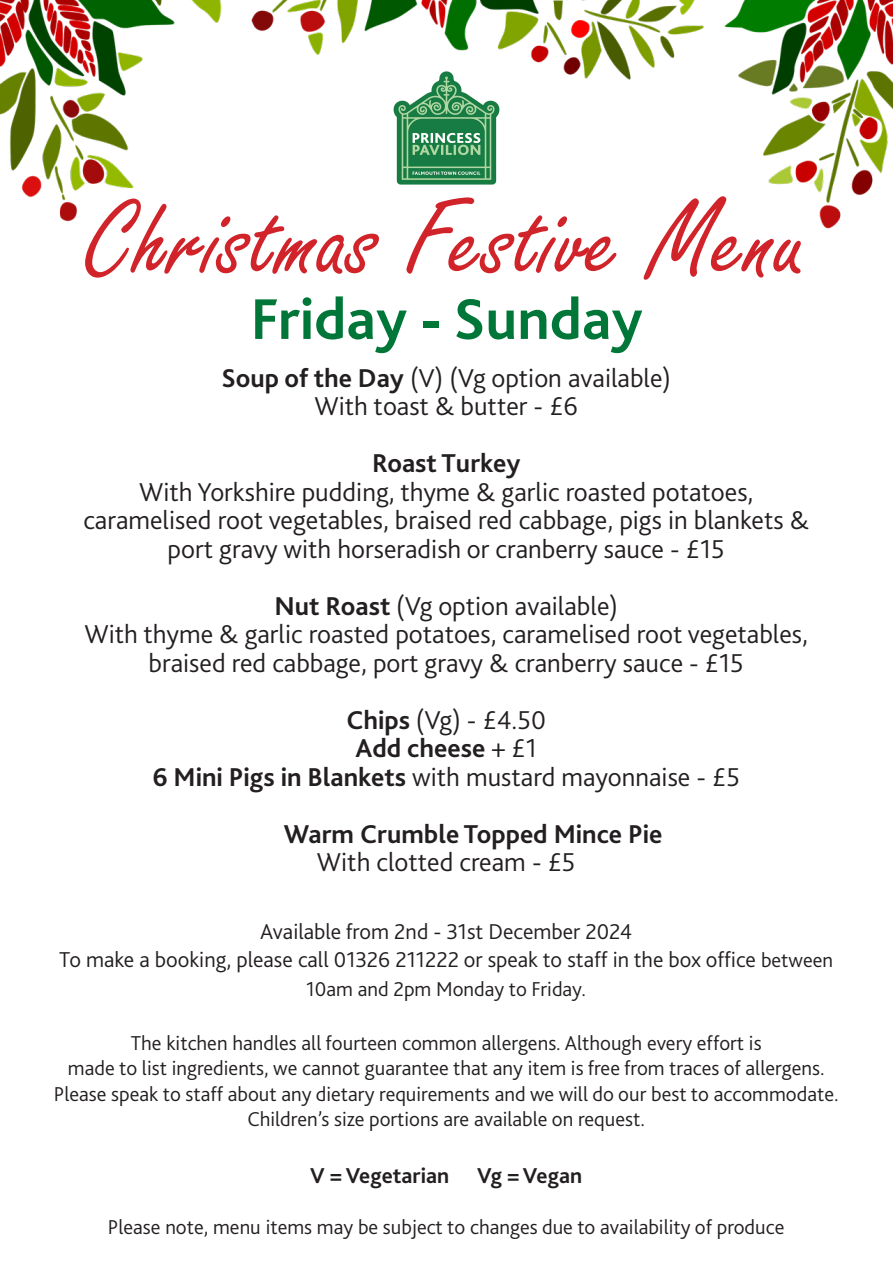
<style>
.page{position:relative;width:893px;height:1263px;background:#fff}
.page>*{position:absolute;margin:0;border:0;box-sizing:border-box;transform-origin:0 0}
.t1{font:115.5px "Freestyle Script";color:#d1232a}
.t2{font:700 60px "Bliss 2";color:#007638}
.t3{font:300 27px "Bliss 2";color:#231f20}
.t4{font:700 27px "Bliss 2";color:#231f20}
.t5{font:300 22.5px "Bliss 2";color:#231f20}
.t6{font:700 22.5px "Bliss 2";color:#231f20}
.t7{font:300 21px "Bliss 2";color:#231f20}
.s1{font-weight:700}
.s2{font-weight:300}
.s3{font-size:21px}
</style>
<div class="page">
<img style="left:0;top:0;width:893px;height:229px">
<img style="left:388px;top:65px;width:117px;height:125px">
<p class="t1" style="left:86px;top:177px;width:723px">Christmas Festive Menu</p>
<p class="t2" style="left:250px;top:282px;width:394px">Friday - Sunday</p>
<p class="t3" style="left:221px;top:361px;width:451px"><span class="s1">Soup of the Day</span> (V) (Vg option available)</p>
<p class="t3" style="left:315px;top:390px;width:265px">With toast &amp; butter - £6</p>
<p class="t4" style="left:372px;top:447px;width:150px">Roast Turkey</p>
<p class="t3" style="left:139px;top:475px;width:616px">With Yorkshire pudding, thyme &amp; garlic roasted potatoes,</p>
<p class="t3" style="left:83px;top:504px;width:727px">caramelised root vegetables, braised red cabbage, pigs in blankets &amp;</p>
<p class="t3" style="left:168px;top:532px;width:559px">port gravy with horseradish or cranberry sauce - £15</p>
<p class="t3" style="left:274px;top:589px;width:345px"><span class="s1">Nut Roast</span> (Vg option available)</p>
<p class="t3" style="left:84px;top:618px;width:725px">With thyme &amp; garlic roasted potatoes, caramelised root vegetables,</p>
<p class="t3" style="left:149px;top:646px;width:597px">braised red cabbage, port gravy &amp; cranberry sauce - £15</p>
<p class="t3" style="left:346px;top:703px;width:201px"><span class="s1">Chips</span> (Vg) - £4.50</p>
<p class="t4" style="left:356px;top:732px;width:183px">Add cheese <span class="s2">+ £1</span></p>
<p class="t3" style="left:152px;top:760px;width:589px"><span class="s1">6 Mini Pigs in Blankets</span> with mustard mayonnaise - £5</p>
<p class="t4" style="left:284px;top:817px;width:380px">Warm Crumble Topped Mince Pie</p>
<p class="t3" style="left:317px;top:846px;width:260px">With clotted cream - £5</p>
<p class="t5" style="left:260px;top:917px;width:373px">Available from 2nd - 31st December 2024</p>
<p class="t5" style="left:59px;top:946px;width:775px">To make a booking, please call 01326 211222 or speak to staff in the box office <span class="s3">between</span></p>
<p class="t7" style="left:306px;top:976px;width:281px">10am and 2pm Monday to Friday.</p>
<p class="t7" style="left:131px;top:1030px;width:632px">The kitchen handles all fourteen common allergens. Although every effort is</p>
<p class="t7" style="left:68px;top:1055px;width:758px">made to list ingredients, we cannot guarantee that any item is free from traces of allergens.</p>
<p class="t7" style="left:54px;top:1081px;width:786px">Please speak to staff about any dietary requirements and we will do our best to accommodate.</p>
<p class="t7" style="left:247px;top:1106px;width:399px">Children’s size portions are available on request.</p>
<p class="t6" style="left:310px;top:1162px;width:273px">V = Vegetarian Vg = Vegan</p>
<p class="t7" style="left:108px;top:1214px;width:678px">Please note, menu items may be subject to changes due to availability of produce</p>
</div>
